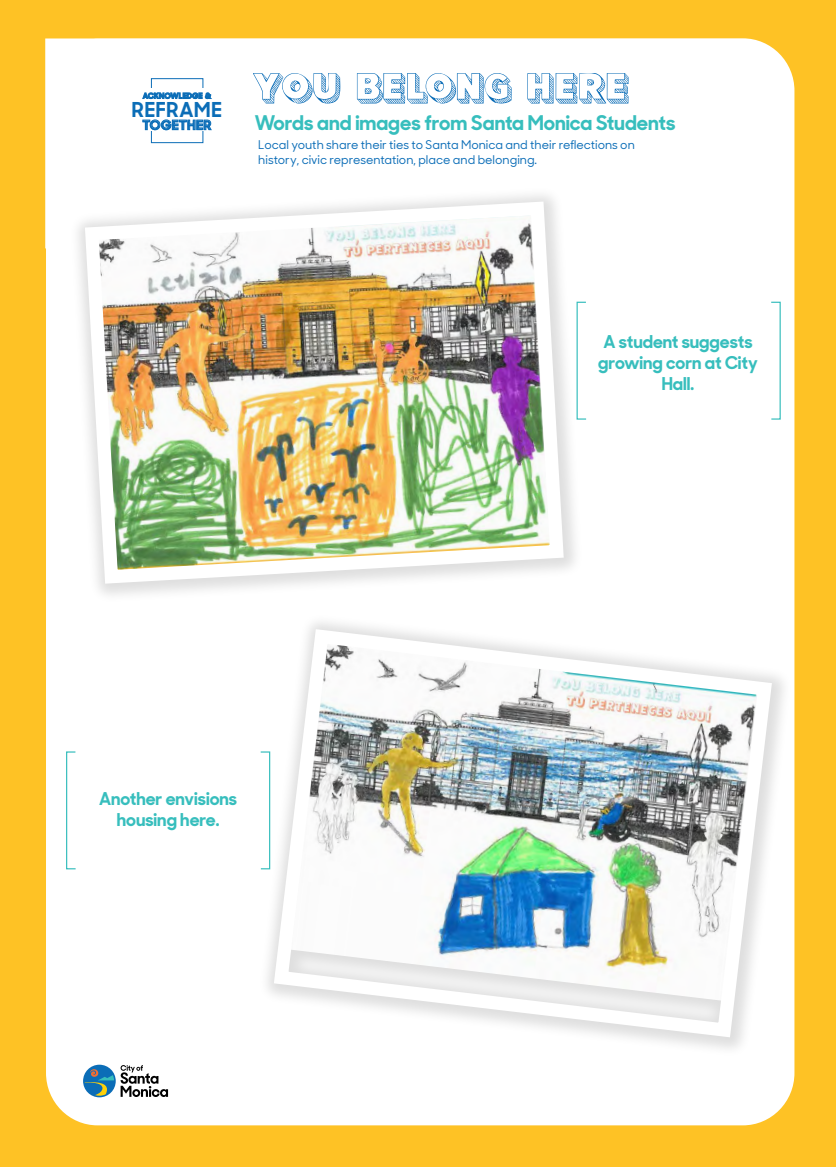
<style>
.page{position:relative;width:836px;height:1167px;background:#fff}
.page>*{position:absolute;margin:0;border:0;box-sizing:border-box;transform-origin:0 0}
.t1{font:700 20.56px "Santa Monica Sharp";letter-spacing:.035em;color:#0b6db7}
.t2{font:700 20.16px "Santa Monica Sharp";color:#37bebd}
.t3{font:700 17.6px/21.1px "Santa Monica Sharp";color:#37bebd;text-align:center}
.t4{font:700 13.16px "Santa Monica Sharp";letter-spacing:.045em;color:#0b6db7}
.t5{font:500 12px/14.4px "Santa Monica Sharp";color:#0b6db7}
.t6{font:700 7.76px "Santa Monica Sharp";letter-spacing:.03em;color:#0b6db7}
</style>
<div class="page">
<div style="left:0;top:0;width:835px;height:1166px;background:#fec225"></div>
<div style="left:45px;top:38px;width:749px;height:1087px;background:#fff"></div>
<svg style="left:83px;top:1064px;width:33px;height:33px"></svg>
<svg style="left:85px;top:1069px;width:29px;height:26px"></svg>
<svg style="left:120px;top:1065px;width:48px;height:31px"></svg>
<div style="left:69px;top:185px;width:515px;height:419px;background:#fff"></div>
<img style="left:78px;top:195px;width:492px;height:395px">
<svg style="left:769px;top:301px;width:12px;height:119px"></svg>
<svg style="left:576px;top:301px;width:11px;height:119px"></svg>
<div style="left:151px;top:79px;width:52px;height:64px;border:1px solid #0b6db7"></div>
<div style="left:137px;top:89px;width:80px;height:42px;background:#fff"></div>
<svg style="left:143px;top:93px;width:68px;height:6px"></svg>
<svg style="left:143px;top:120px;width:68px;height:10px"></svg>
<svg style="left:253px;top:73px;width:87px;height:30px;background:#d1e3f1"></svg>
<svg style="left:357px;top:73px;width:154px;height:30px;background:#cce0ef"></svg>
<svg style="left:527px;top:73px;width:101px;height:30px;background:#c7ddee"></svg>
<svg style="left:65px;top:750px;width:12px;height:120px"></svg>
<div style="left:258px;top:613px;width:534px;height:444px;background:#fff"></div>
<img style="left:266px;top:622px;width:513px;height:422px">
<p class="t6" style="left:143px;top:89px;width:70px">ACKNOWLEDGE &amp;</p>
<h1 class="t1" style="left:132px;top:92px;width:91px">REFRAME</h1>
<p class="t4" style="left:142px;top:114px;width:70px">TOGETHER</p>
<h2 class="t2" style="left:255px;top:106px;width:422px">Words and images from Santa Monica Students</h2>
<p class="t5" style="left:258px;top:137px;width:378px">Local youth share their ties to Santa Monica and their reflections on history, civic representation, place and belonging.</p>
<h3 class="t3" style="left:99px;top:786px;width:139px">Another envisions housing here.</h3>
<h3 class="t3" style="left:598px;top:329px;width:161px">A student suggests growing corn at City<br>Hall.</h3>
</div>
